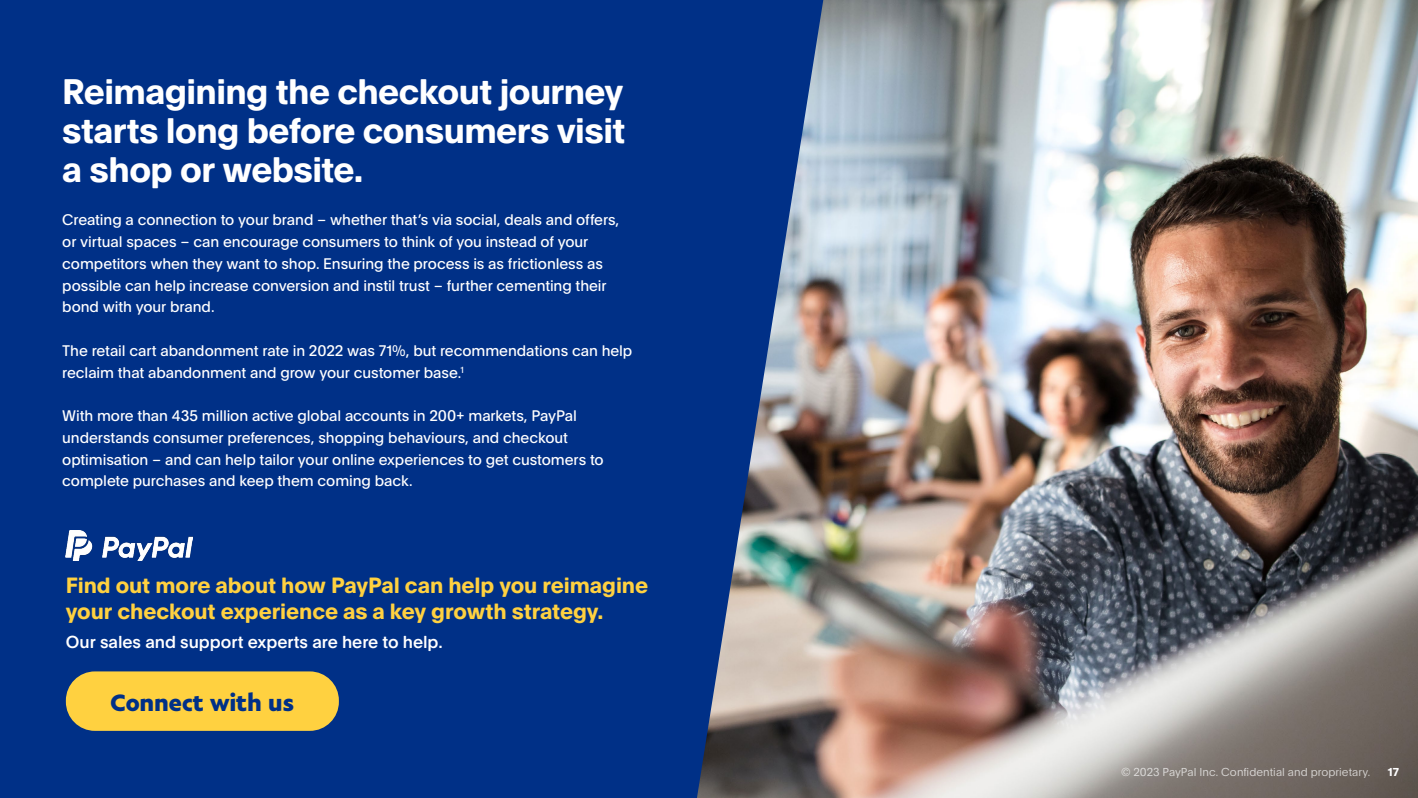
<style>
.page{position:relative;width:1418px;height:798px;background:#fff}
.page>*{position:absolute;margin:0;border:0;box-sizing:border-box;transform-origin:0 0}
.t1{font:700 34.75px/38.9px "Pay Pal Open";letter-spacing:-.015em;color:#fff;text-align:justify}
.t2{font:700 23.88px "Pay Pal Sans Big";letter-spacing:-.005em;color:#003087}
.t3{font:700 21.5px/25.9px "Pay Pal Open";letter-spacing:-.005em;color:#ffd140}
.t4{font:500 17px "Pay Pal Open";color:#fff}
.t5{font:15px/21.8px "Pay Pal Open";letter-spacing:-.005em;color:#fff}
.t6{font:300 11.25px "Pay Pal Open";letter-spacing:.005em;color:#fff}
.t7{font:700 11.25px "Pay Pal Open";color:#fff}
</style>
<div class="page">
<img style="left:823px;top:0;width:595px;height:797px">
<img style="left:724px;top:0;width:99px;height:797px">
<div style="left:0;top:0;width:724px;height:797px;background:#003087"></div>
<div style="left:66px;top:671px;width:273px;height:59px;background:#ffd140;border-radius:29px"></div>
<img style="left:66px;top:531px;width:126px;height:29px">
<h1 class="t1" style="left:62px;top:70px;width:565px">Reimagining the checkout journey starts long before consumers visit a shop or website.</h1>
<p class="t5" style="left:62px;top:208px;width:559px">Creating a connection to your brand – whether that’s via social, deals and offers, or virtual spaces – can encourage consumers to think of you instead of your competitors when they want to shop. Ensuring the process is as frictionless as possible can help increase conversion and instil trust – further cementing their bond with your brand.</p>
<p class="t5" style="left:62px;top:339px;width:571px">The retail cart abandonment rate in 2022 was 71%, but recommendations can help reclaim that abandonment and grow your customer base.<sup>1</sup></p>
<p class="t5" style="left:62px;top:404px;width:543px">With more than 435 million active global accounts in 200+ markets, PayPal understands consumer preferences, shopping behaviours, and checkout optimisation – and can help tailor your online experiences to get customers to complete purchases and keep them coming back.</p>
<h3 class="t3" style="left:66px;top:571px;width:584px">Find out more about how PayPal can help you reimagine your checkout experience as a key growth strategy.</h3>
<p class="t4" style="left:66px;top:630px;width:378px">Our sales and support experts are here to help.</p>
<h2 class="t2" style="left:111px;top:686px;width:185px">Connect with us</h2>
<p class="t6" style="left:1121px;top:763px;width:251px">© 2023 PayPal Inc. Confidential and proprietary.</p>
<p class="t7" style="left:1388px;top:763px;width:13px">17</p>
</div>
